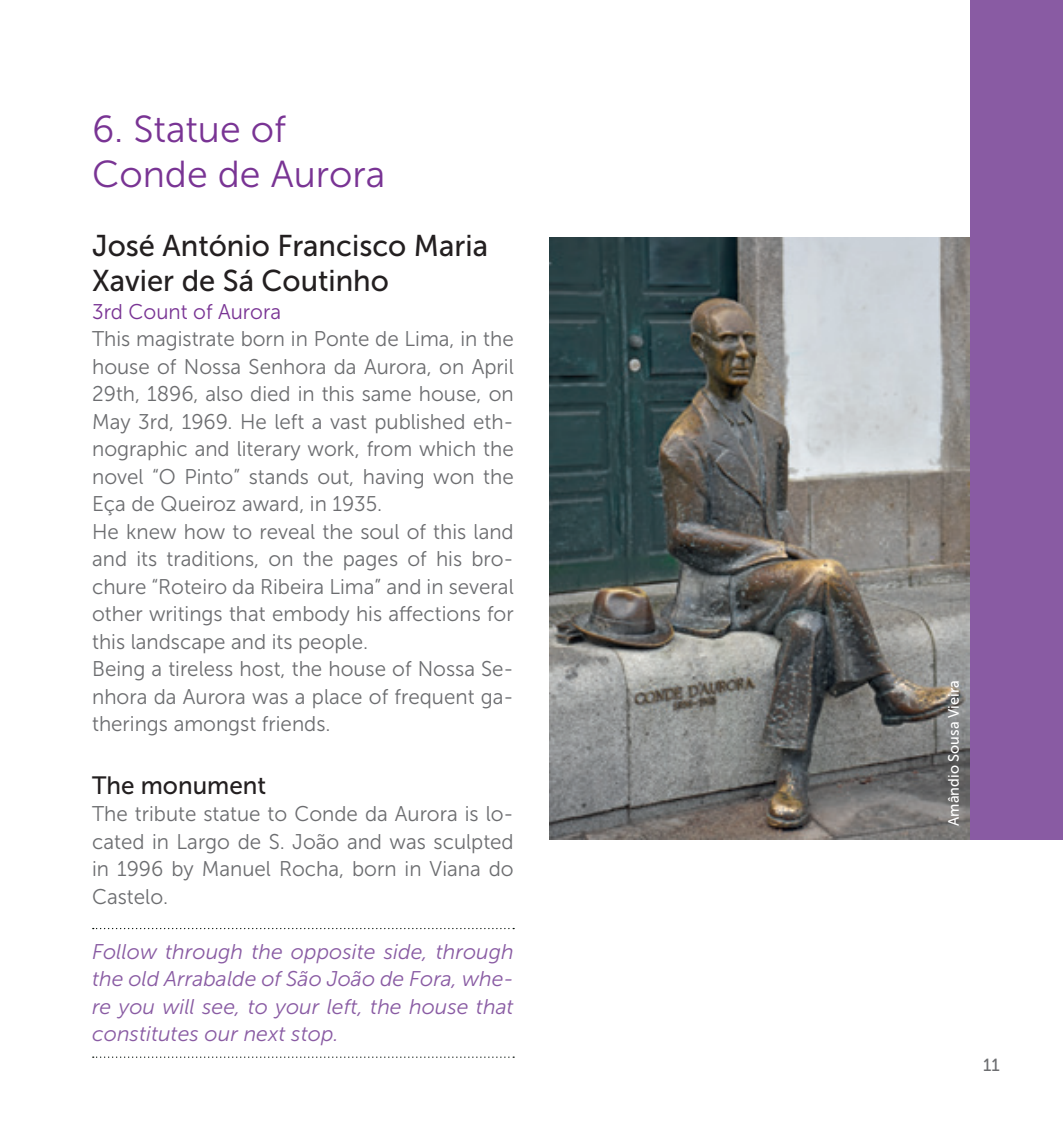
<style>
.page{position:relative;width:1063px;height:1134px;background:#fff}
.page>*{position:absolute;margin:0;border:0;box-sizing:border-box;transform-origin:0 0}
.t1{font:37.5px/45px "Museo Sans 300";color:#793494}
.t2{font:30px/35px "Museo Sans 500";color:#231f20}
.t3{font:25px "Museo Sans 500";color:#231f20}
.t4{font:21.25px/27.5px "Museo Sans 300";color:#6c6d70}
.t5{font:italic 21.25px/27.5px "Museo Sans 300";color:#895ba3;text-align:justify}
.t6{font:21.25px "Museo Sans 300";color:#793494}
.t7{font:17.5px "Museo Sans 500";color:#6c6d70}
.t8{font:15px "Museo Sans 500";color:#fff}
</style>
<div class="page">
<img style="left:549px;top:237px;width:422px;height:602px">
<svg style="left:93px;top:928px;width:421px;height:1px"></svg>
<svg style="left:93px;top:1056px;width:421px;height:2px"></svg>
<div style="left:971px;top:0;width:92px;height:839px;background:#895ba3"></div>
<h1 class="t1" style="left:92px;top:106px;width:295px">6. Statue of<br>Conde de Aurora</h1>
<h2 class="t2" style="left:92px;top:228px;width:397px">José António Francisco Maria<br>Xavier de Sá Coutinho</h2>
<p class="t6" style="left:92px;top:300px;width:190px">3rd Count of Aurora</p>
<p class="t4" style="left:92px;top:325px;width:423px">This magistrate born in Ponte de Lima, in the house of Nossa Senhora da Aurora, on April 29th, 1896, also died in this same house, on May 3rd, 1969. He left a vast published eth&shy;nographic and literary work, from which the novel “O Pinto” stands out, having won the Eça de Queiroz award, in 1935.<br>He knew how to reveal the soul of this land and its traditions, on the pages of his bro&shy;chure “Roteiro da Ribeira Lima” and in several other writings that embody his affections for this landscape and its people.<br>Being a tireless host, the house of Nossa Se&shy;nhora da Aurora was a place of frequent ga&shy;therings amongst friends.</p>
<p class="t3" style="left:92px;top:771px;width:176px">The monument</p>
<p class="t4" style="left:92px;top:800px;width:423px;text-align:justify">The tribute statue to Conde da Aurora is lo&shy;cated in Largo de S. João and was sculpted in 1996 by Manuel Rocha, born in Viana do Castelo.</p>
<p class="t5" style="left:92px;top:938px;width:423px">Follow through the opposite side, through the old Arrabalde of São João de Fora, whe&shy;re you will see, to your left, the house that constitutes our next stop.</p>
<p class="t8" style="left:945px;top:826px;width:147px;rotate:-90deg">Amândio Sousa Vieira</p>
<p class="t7" style="left:983px;top:1055px;width:18px">11</p>
</div>
